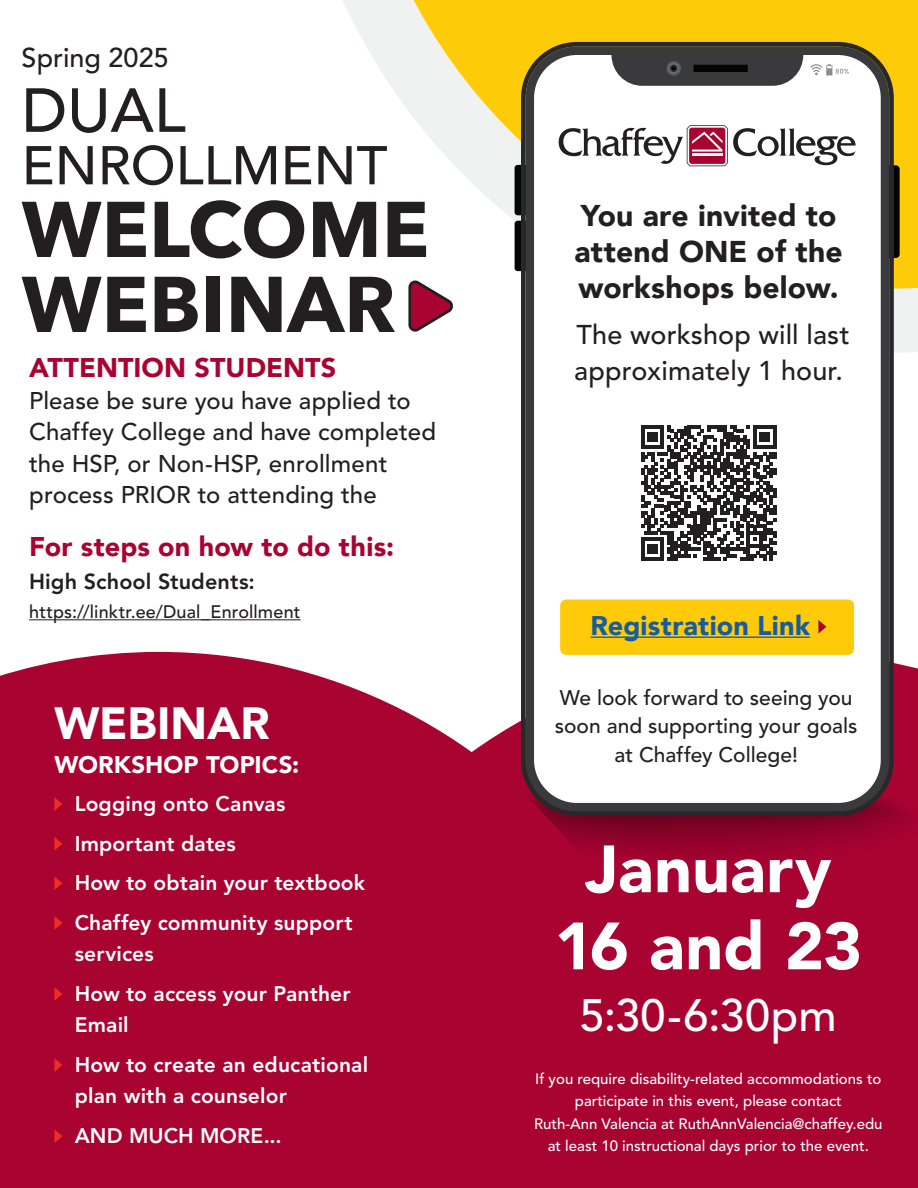
<style>
.page{position:relative;width:918px;height:1188px;background:#fff}
.page>*{position:absolute;margin:0;border:0;box-sizing:border-box;transform-origin:0 0}
.t1{font:700 78px "Avenir Next";color:#231f20}
.Topics_Bullets{font:900 66px "Avenir";color:#fff}
.t2{font:500 61.5px "Avenir";color:#231f20}
.t3{font:500 54px "Avenir";color:#231f20}
.Topics_Bullets-2{font:500 45px "Avenir";letter-spacing:.015em;color:#fff}
.Header_1{font:900 45px "Avenir";color:#fff}
.Header_1-2{font:900 30px/36px "Avenir";letter-spacing:.005em;color:#231f20}
.Header_1-3{font:500 27px/36px "Avenir";letter-spacing:.005em;color:#231f20}
.Body_Copy{font:900 27px "Avenir";letter-spacing:.005em;color:#a90332}
.Paragraph_Style_1{font:900 27px "Avenir";letter-spacing:.01em;color:#175d9e}
.Body_Copy-2{font:500 24px/31.5px "Avenir";letter-spacing:.005em;color:#231f20}
.Header_1-4{font:900 24px "Avenir";letter-spacing:.005em;color:#fff}
.Body_Copy-3{font:800 21.6px "Avenir";letter-spacing:.005em;color:#231f20}
.Topics_Bullets-3{font:800 21px/31.5px "Avenir";letter-spacing:.005em;color:#fff}
.t4{font:500 21px/28.5px "Avenir";color:#231f20}
.Body_Copy-4{font:500 18px "Avenir";letter-spacing:.01em;color:#231f20}
.t5{font:500 15px/22.5px "Avenir";color:#fff;text-align:center}
</style>
<div class="page">
<div style="left:607px;top:663px;width:311px;height:217px;background:#a90332"></div>
<svg style="left:343px;top:0;width:575px;height:352px"></svg>
<svg style="left:377px;top:0;width:541px;height:289px"></svg>
<svg style="left:607px;top:759px;width:311px;height:111px;background:#98022c"></svg>
<svg style="left:894px;top:165px;width:6px;height:93px"></svg>
<svg style="left:515px;top:165px;width:6px;height:50px"></svg>
<svg style="left:515px;top:221px;width:6px;height:50px"></svg>
<svg style="left:521px;top:42px;width:373px;height:774px;background:#4e3f2b"></svg>
<div style="left:526px;top:47px;width:363px;height:764px;background:#3a3a3d;border-radius:51px"></div>
<div style="left:534px;top:55px;width:347px;height:748px;background:#fff"></div>
<svg style="left:666px;top:61px;width:15px;height:15px"></svg>
<svg style="left:670px;top:65px;width:7px;height:7px"></svg>
<div style="left:694px;top:65px;width:54px;height:7px;background:#050504"></div>
<svg style="left:810px;top:64px;width:39px;height:11px"></svg>
<svg style="left:0;top:652px;width:607px;height:228px;background:#b63358"></svg>
<div style="left:0;top:880px;width:918px;height:308px;background:#a90332"></div>
<svg style="left:407px;top:277px;width:49px;height:55px"></svg>
<div style="left:559px;top:599px;width:296px;height:57px;background:#feca0a;border-radius:7px"></div>
<div style="left:559px;top:598px;width:297px;height:58px;border:2px solid #fff;border-radius:7px"></div>
<div style="left:628px;top:412px;width:161px;height:162px;background:#fff"></div>
<svg style="left:641px;top:426px;width:135px;height:135px"></svg>
<svg style="left:559px;top:125px;width:297px;height:41px;background:#c8b9bd"></svg>
<svg style="left:54px;top:797px;width:8px;height:14px"></svg>
<svg style="left:54px;top:837px;width:8px;height:14px"></svg>
<svg style="left:54px;top:876px;width:8px;height:14px"></svg>
<svg style="left:54px;top:916px;width:8px;height:14px"></svg>
<svg style="left:54px;top:987px;width:8px;height:14px"></svg>
<svg style="left:54px;top:1058px;width:8px;height:14px"></svg>
<svg style="left:54px;top:1129px;width:8px;height:14px"></svg>
<hr style="left:29px;top:619px;width:272px;height:1px;background:#231f20">
<hr style="left:590px;top:637px;width:220px;height:1px;background:#175d9e">
<svg style="left:818px;top:620px;width:8px;height:14px"></svg>
<p class="Header_1-3" style="left:22px;top:41px;width:149px">Spring 2025</p>
<p class="t2" style="left:22px;top:65px;width:166px">DUAL</p>
<p class="t3" style="left:22px;top:126px;width:367px">ENROLLMENT</p>
<p class="t1" style="left:22px;top:162px;width:409px">WELCOME</p>
<p class="t1" style="left:22px;top:237px;width:376px">WEBINAR</p>
<p class="Body_Copy" style="left:29px;top:344px;width:309px">ATTENTION STUDENTS</p>
<p class="Body_Copy-2" style="left:29px;top:386px;width:408px">Please be sure you have applied to<br>Chaffey College and have completed the HSP, or Non-HSP, enrollment process PRIOR to attending the</p>
<p class="Body_Copy" style="left:29px;top:524px;width:366px">For steps on how to do this:</p>
<p class="Body_Copy-3" style="left:29px;top:565px;width:227px">High School Students:</p>
<p class="Body_Copy-4" style="left:29px;top:598px;width:273px">https://linktr.ee/Dual_Enrollment</p>
<p class="Header_1" style="left:54px;top:685px;width:217px">WEBINAR</p>
<p class="Header_1-4" style="left:54px;top:744px;width:246px">WORKSHOP TOPICS:</p>
<p class="Topics_Bullets-3" style="left:75px;top:789px;width:212px">Logging onto Canvas</p>
<p class="Topics_Bullets-3" style="left:75px;top:828px;width:163px">Important dates</p>
<p class="Topics_Bullets-3" style="left:75px;top:868px;width:292px">How to obtain your textbook</p>
<p class="Topics_Bullets-3" style="left:75px;top:908px;width:279px">Chaffey community support services</p>
<p class="Topics_Bullets-3" style="left:75px;top:979px;width:278px">How to access your Panther<br>Email</p>
<p class="Topics_Bullets-3" style="left:75px;top:1050px;width:295px">How to create an educational plan with a counselor</p>
<p class="Topics_Bullets-3" style="left:75px;top:1121px;width:209px">AND MUCH MORE...</p>
<p class="Header_1-2" style="left:574px;top:197px;width:270px">You are invited to attend ONE of the workshops below.</p>
<p class="Header_1-3" style="left:574px;top:317px;width:277px">The workshop will last approximately 1 hour.</p>
<p class="Paragraph_Style_1" style="left:590px;top:603px;width:221px">Registration Link</p>
<p class="t4" style="left:555px;top:684px;width:304px">We look forward to seeing you soon and supporting your goals</p>
<p class="t4" style="left:614px;top:741px;width:185px">at Chaffey College!</p>
<p class="Topics_Bullets" style="left:585px;top:813px;width:248px">January</p>
<p class="Topics_Bullets" style="left:554px;top:890px;width:309px">16 and 23</p>
<p class="Topics_Bullets-2" style="left:580px;top:983px;width:259px">5:30-6:30pm</p>
<p class="t5" style="left:535px;top:1068px;width:348px">If you require disability-related accommodations to participate in this event, please contact</p>
<p class="t5" style="left:534px;top:1113px;width:350px">Ruth-Ann Valencia at RuthAnnValencia@chaffey.edu</p>
<p class="t5" style="left:548px;top:1135px;width:323px">at least 10 instructional days prior to the event.</p>
</div>
